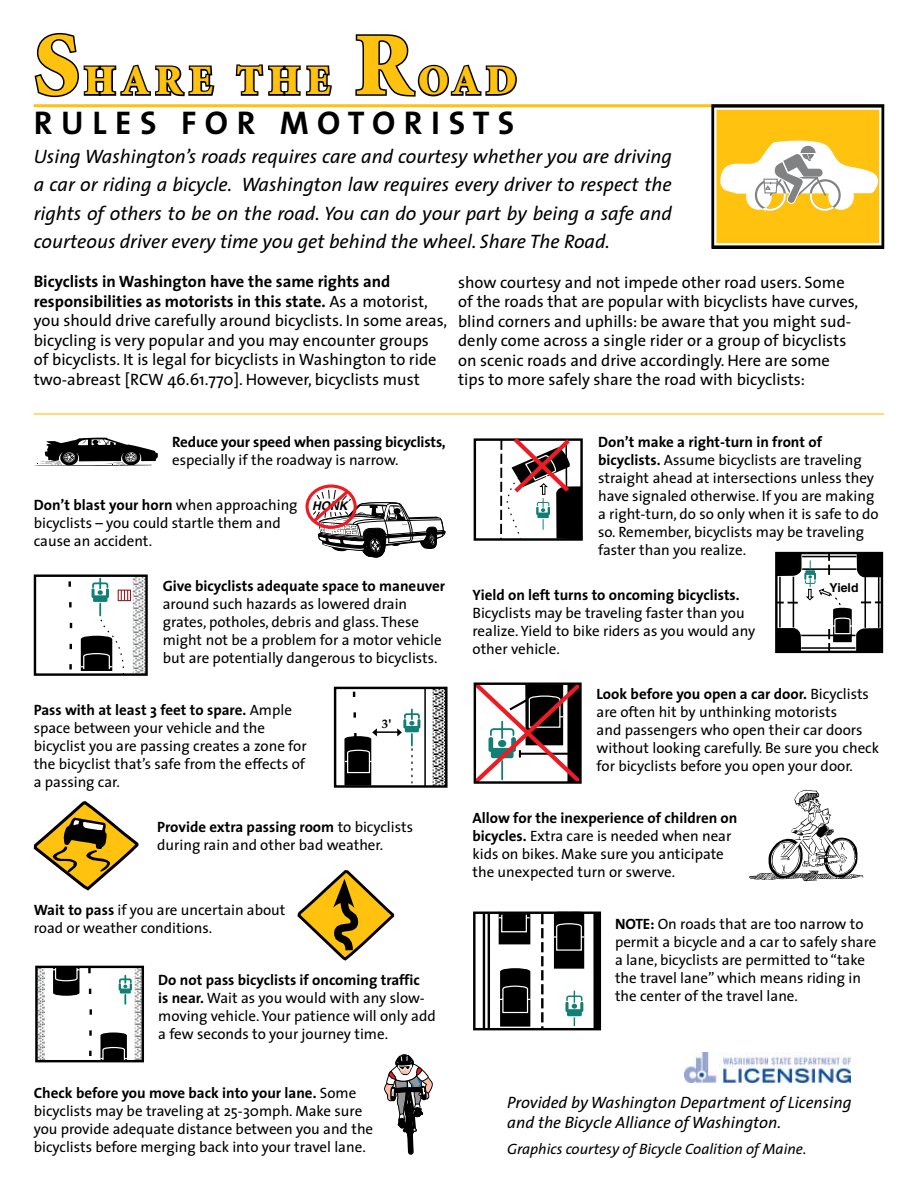
<style>
.page{position:relative;width:918px;height:1188px;background:#fff}
.page>*{position:absolute;margin:0;border:0;box-sizing:border-box;transform-origin:0 0}
.t1{font:900 42px "Minion";letter-spacing:.145em;color:#ffc20e}
.t2{font:700 33px "The Sans";letter-spacing:.26em;color:#000}
.t3{font:italic 19.5px/28.5px "The Sans";color:#000;text-align:justify}
.t4{font:16.5px/19.5px "The Sans";color:#000}
.t5{font:italic 16.5px/19.8px "The Sans";color:#000}
.t6{font:15px/18px "The Sans";color:#000}
.t7{font:700 15px "The Sans";color:#000}
.t8{font:italic 15px "The Sans";color:#000}
.t9{font:700 12.75px "Palatino";color:#000}
.t10{font:700 12.3px "Helvetica";color:#000}
.t11{font:italic 700 12px "Helvetica";color:#000}
.s1{font-size:90px}
.s2{font-weight:700}
</style>
<div class="page">
<hr style="left:34px;top:104px;width:850px;height:3px;background:#ffc20e">
<div style="left:712px;top:105px;width:172px;height:143px;background:linear-gradient(to right,#6a6a6a,#6c6c6b)"></div>
<div style="left:711px;top:104px;width:173px;height:145px;border:1px solid #000"></div>
<div style="left:715px;top:109px;width:165px;height:135px;background:#ffc20e"></div>
<div style="left:714px;top:108px;width:167px;height:137px;border:2px solid #fff"></div>
<svg style="left:720px;top:140px;width:161px;height:72px"></svg>
<svg style="left:34px;top:438px;width:124px;height:28px"></svg>
<svg style="left:133px;top:577px;width:12px;height:96px"></svg>
<div style="left:34px;top:574px;width:114px;height:102px;border:2px solid #000"></div>
<svg style="left:68px;top:581px;width:3px;height:6px"></svg>
<svg style="left:69px;top:602px;width:3px;height:5px"></svg>
<svg style="left:69px;top:664px;width:3px;height:5px"></svg>
<svg style="left:79px;top:579px;width:53px;height:97px"></svg>
<svg style="left:433px;top:690px;width:12px;height:95px"></svg>
<hr style="left:424px;top:689px;width:2px;height:98px;background:#000">
<svg style="left:354px;top:712px;width:2px;height:6px"></svg>
<hr style="left:377px;top:731px;width:21px;height:2px;background:#000">
<svg style="left:397px;top:709px;width:24px;height:74px"></svg>
<svg style="left:344px;top:728px;width:33px;height:57px"></svg>
<div style="left:334px;top:687px;width:114px;height:101px;border:2px solid #000"></div>
<svg style="left:33px;top:801px;width:106px;height:90px"></svg>
<svg style="left:38px;top:969px;width:7px;height:90px"></svg>
<svg style="left:135px;top:969px;width:6px;height:90px"></svg>
<svg style="left:118px;top:976px;width:14px;height:28px"></svg>
<svg style="left:53px;top:969px;width:27px;height:27px"></svg>
<hr style="left:48px;top:964px;width:33px;height:2px;background:#bfbfbf">
<svg style="left:99px;top:1033px;width:29px;height:30px"></svg>
<hr style="left:99px;top:1063px;width:33px;height:1px;background:#bfbfbf">
<div style="left:35px;top:966px;width:109px;height:96px;border:2px solid #000"></div>
<svg style="left:90px;top:1009px;width:2px;height:6px"></svg>
<svg style="left:89px;top:1051px;width:3px;height:5px"></svg>
<svg style="left:89px;top:1030px;width:3px;height:6px"></svg>
<svg style="left:88px;top:968px;width:3px;height:5px"></svg>
<svg style="left:297px;top:870px;width:98px;height:91px"></svg>
<svg style="left:384px;top:1054px;width:49px;height:101px"></svg>
<div style="left:474px;top:438px;width:109px;height:103px;border:2px solid #000"></div>
<svg style="left:500px;top:438px;width:82px;height:103px"></svg>
<div style="left:775px;top:552px;width:108px;height:101px;border:2px solid #000"></div>
<svg style="left:776px;top:553px;width:106px;height:99px"></svg>
<svg style="left:474px;top:682px;width:108px;height:99px"></svg>
<div style="left:474px;top:683px;width:108px;height:101px;border:2px solid #000"></div>
<svg style="left:749px;top:790px;width:115px;height:91px"></svg>
<hr style="left:488px;top:912px;width:2px;height:116px;background:#000">
<svg style="left:498px;top:915px;width:33px;height:30px"></svg>
<svg style="left:500px;top:968px;width:31px;height:59px;background:#1c1c1c"></svg>
<svg style="left:541px;top:915px;width:3px;height:112px"></svg>
<hr style="left:483px;top:913px;width:2px;height:116px;background:#000">
<div style="left:473px;top:912px;width:128px;height:118px;border:2px solid #000"></div>
<svg style="left:552px;top:911px;width:48px;height:119px"></svg>
<svg style="left:34px;top:32px;width:181px;height:66px"></svg>
<svg style="left:235px;top:64px;width:97px;height:32px"></svg>
<svg style="left:355px;top:34px;width:162px;height:63px"></svg>
<div style="left:305px;top:484px;width:52px;height:45px;border:3px solid #ed1c24;border-radius:50%"></div>
<svg style="left:310px;top:485px;width:136px;height:72px"></svg>
<img style="left:685px;top:1053px;width:165px;height:30px">
<hr style="left:34px;top:413px;width:850px;height:2px;background:#ffc20e">
<h1 class="t1" style="left:34px;top:60px;width:484px"><span class="s1">S</span>HARE THE <span class="s1">R</span>OAD</h1>
<h2 class="t2" style="left:34px;top:95px;width:197px">Rule s for</h2>
<h2 class="t2" style="left:280px;top:95px;width:65px">M otor</h2>
<h2 class="t2" style="left:431px;top:95px;width:85px">ist s</h2>
<p class="t3" style="left:34px;top:141px;width:640px">Using Washington’s roads requires care and courtesy whether you are driving a car or riding a bicycle. Washington law requires every driver to respect the rights of others to be on the road. You can do your part by being a safe and courteous driver every time you get behind the wheel. Share The Road.</p>
<p class="t4" style="left:34px;top:272px;width:415px"><span class="s2">Bicyclists in Washington have the same rights and responsibilities as motorists in this state.</span> As a motorist, you should drive carefully around bicyclists. In some areas, bicycling is very popular and you may encounter groups of bicyclists. It is legal for bicyclists in Washington to ride two-abreast [RCW 46.61.770]. However, bicyclists must</p>
<p class="t4" style="left:458px;top:272px;width:402px">show courtesy and not impede other road users. Some of the roads that are popular with bicyclists have curves, blind corners and uphills: be aware that you might sud&shy;denly come across a single rider or a group of bicyclists on scenic roads and drive accordingly. Here are some tips to more safely share the road with bicyclists:</p>
<p class="t7" style="left:172px;top:430px;width:275px">Reduce your speed when passing bicyclists,</p>
<p class="t6" style="left:172px;top:451px;width:228px">especially if the roadway is narrow.</p>
<p class="t6" style="left:34px;top:496px;width:265px"><span class="s2">Don’t blast your horn</span> when approaching bicyclists – you could startle them and cause an accident.</p>
<p class="t7" style="left:163px;top:574px;width:284px">Give bicyclists adequate space to maneuver</p>
<p class="t6" style="left:163px;top:595px;width:280px">around such hazards as lowered drain grates, potholes, debris and glass. These might not be a problem for a motor vehicle but are potentially dangerous to bicyclists.</p>
<p class="t6" style="left:34px;top:701px;width:274px"><span class="s2">Pass with at least 3 feet to spare.</span> Ample space between your vehicle and the bicyclist you are passing creates a zone for the bicyclist that’s safe from the effects of a passing car.</p>
<p class="t6" style="left:157px;top:818px;width:257px"><span class="s2">Provide extra passing room</span> to bicyclists during rain and other bad weather.</p>
<p class="t11" style="left:312px;top:499px;width:37px">HONK</p>
<p class="t9" style="left:382px;top:716px;width:11px">3'</p>
<p class="t6" style="left:34px;top:901px;width:253px"><span class="s2">Wait to pass</span> if you are uncertain about road or weather conditions.</p>
<p class="t6" style="left:158px;top:971px;width:279px"><span class="s2">Do not pass bicyclists if oncoming traffic<br>is near.</span> Wait as you would with any slow&shy;moving vehicle. Your patience will only add a few seconds to your journey time.</p>
<p class="t6" style="left:34px;top:1083px;width:341px"><span class="s2">Check before you move back into your lane.</span> Some bicyclists may be traveling at 25-30mph. Make sure you provide adequate distance between you and the bicyclists before merging back into your travel lane.</p>
<p class="t6" style="left:598px;top:433px;width:282px"><span class="s2">Don’t make a right-turn in front of bicyclists.</span> Assume bicyclists are traveling straight ahead at intersections unless they have signaled otherwise. If you are making a right-turn, do so only when it is safe to do so. Remember, bicyclists may be traveling faster than you realize.</p>
<p class="t7" style="left:472px;top:583px;width:269px">Yield on left turns to oncoming bicyclists.</p>
<p class="t6" style="left:472px;top:604px;width:284px">Bicyclists may be traveling faster than you realize. Yield to bike riders as you would any other vehicle.</p>
<p class="t6" style="left:597px;top:685px;width:284px"><span class="s2">Look before you open a car door.</span> Bicyclists are often hit by unthinking motorists<br>and passengers who open their car doors without looking carefully. Be sure you check for bicyclists before you open your door.</p>
<p class="t6" style="left:472px;top:809px;width:266px"><span class="s2">Allow for the inexperience of children on bicycles.</span> Extra care is needed when near kids on bikes. Make sure you anticipate the unexpected turn or swerve.</p>
<p class="t6" style="left:615px;top:914px;width:263px"><span class="s2">NOTE:</span> On roads that are too narrow to permit a bicycle and a car to safely share a lane, bicyclists are permitted to “take the travel lane” which means riding in the center of the travel lane.</p>
<p class="t10" style="left:830px;top:581px;width:30px">Yield</p>
<p class="t5" style="left:507px;top:1092px;width:346px">Provided by Washington Department of Licensing and the Bicycle Alliance of Washington.</p>
<p class="t8" style="left:507px;top:1137px;width:301px">Graphics courtesy of Bicycle Coalition of Maine.</p>
</div>
